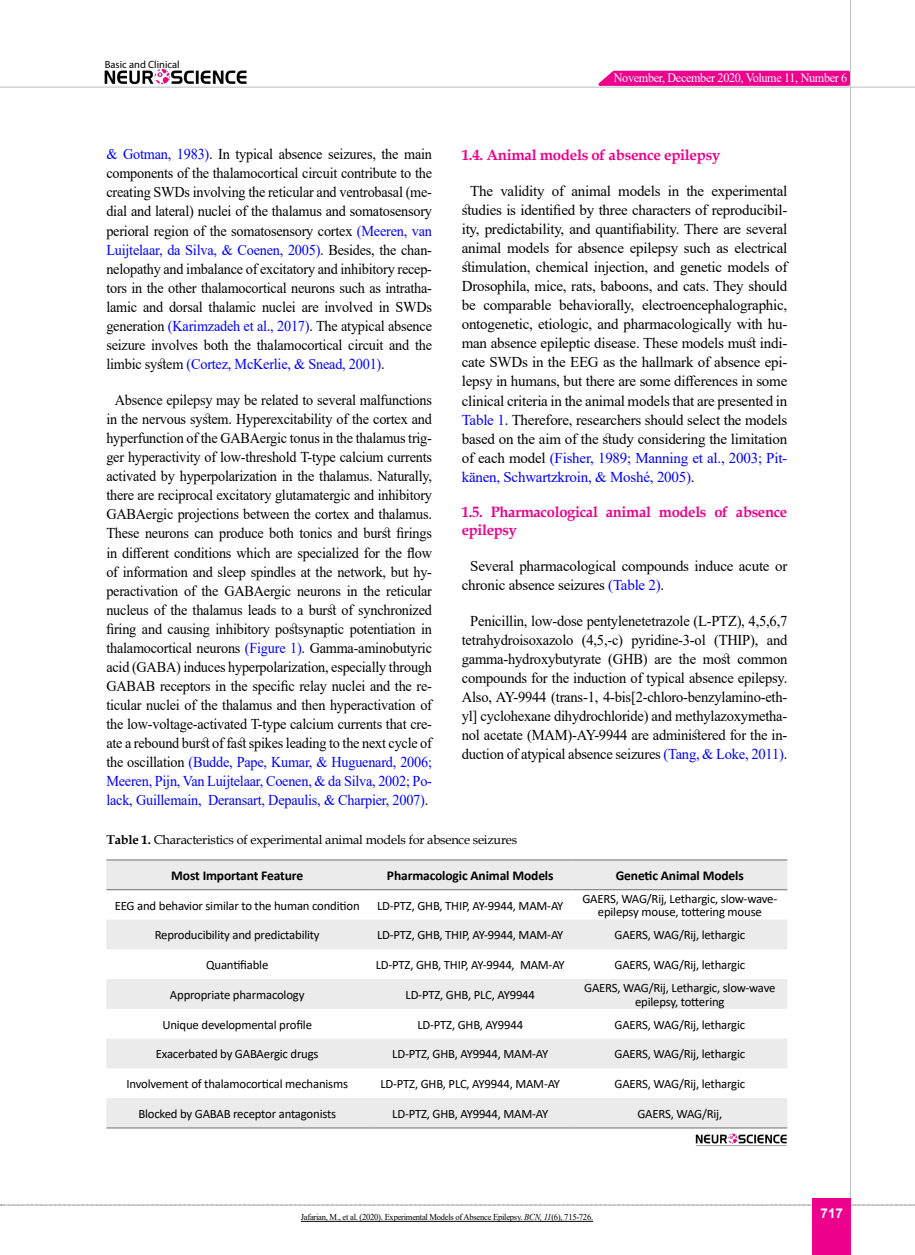
<style>
.page{position:relative;width:915px;height:1255px;background:#fff}
.page>*{position:absolute;margin:0;border:0;box-sizing:border-box;transform-origin:0 0}
.t1{font:15px/19px "Times New Roman";letter-spacing:-.015em;color:#000;text-align:justify;scale:.95 1}
.t2{font:15px/19px "Times New Roman";letter-spacing:-.015em;color:#000;text-align:justify}
.t3{font:700 15px/18px "Book Antiqua";letter-spacing:-.02em;color:#ec008c}
.t4{font:700 13.5px "Calibri";letter-spacing:-.01em;color:#000}
.t5{font:700 13.5px "Arial";color:#fff}
.t6{font:12.75px/13.5px "Calibri";letter-spacing:-.015em;color:#000;text-align:center}
.t7{font:12.75px "Book Antiqua";letter-spacing:-.015em;color:#000}
.t8{font:12.75px "Times New Roman";letter-spacing:-.025em;color:#fff;scale:.95 1}
.t9{font:10.5px "Myriad Pro";color:#000}
.t10{font:9px "Times New Roman";letter-spacing:-.03em;color:#000;scale:.95 1}
.s1{color:#00f}
.s2{font-weight:700}
.s3{font-style:italic}
</style>
<div class="page">
<svg style="left:1px;top:1204px;width:914px;height:1px"></svg>
<hr style="left:849px;top:0;width:1px;height:1254px;background:#c2c4c6">
<hr style="left:0;top:87px;width:914px;height:1px;background:#c2c4c6">
<img style="left:104px;top:69px;width:143px;height:16px">
<div style="left:812px;top:1198px;width:38px;height:56px;background:#ec008c"></div>
<svg style="left:591px;top:69px;width:260px;height:18px;background:#ee32a2"></svg>
<svg style="left:106px;top:860px;width:681px;height:267px;fill:#ebebec"></svg>
<hr style="left:106px;top:859px;width:262px;height:1px;background:#6d6e71">
<hr style="left:368px;top:859px;width:204px;height:1px;background:#6d6e71">
<hr style="left:572px;top:859px;width:215px;height:1px;background:#6d6e71">
<hr style="left:106px;top:889px;width:262px;height:1px;background:#6d6e71">
<hr style="left:368px;top:889px;width:204px;height:1px;background:#6d6e71">
<hr style="left:572px;top:889px;width:215px;height:1px;background:#6d6e71">
<hr style="left:106px;top:1127px;width:262px;height:1px;background:#6d6e71">
<hr style="left:368px;top:1127px;width:204px;height:1px;background:#6d6e71">
<hr style="left:572px;top:1127px;width:215px;height:1px;background:#6d6e71">
<img style="left:690px;top:1128px;width:97px;height:18px">
<hr style="left:301px;top:1220px;width:292px;height:1px;background:#000">
<p class="t9" style="left:105px;top:58px;width:76px">Basic and Clinical</p>
<p class="t1" style="left:106px;top:144px;width:344px"><span class="s1">&amp; Gotman, 1983)</span>. In typical absence seizures, the main components of the thalamocortical circuit contribute to the creating SWDs involving the reticular and ventrobasal (me&shy;dial and lateral) nuclei of the thalamus and somatosensory perioral region of the somatosensory cortex <span class="s1">(Meeren, van Luijtelaar, da Silva, &amp; Coenen, 2005)</span>. Besides, the chan&shy;nelopathy and imbalance of excitatory and inhibitory recep&shy;tors in the other thalamocortical neurons such as intratha&shy;lamic and dorsal thalamic nuclei are involved in SWDs generation <span class="s1">(Karimzadeh et al., 2017)</span>. The atypical absence seizure involves both the thalamocortical circuit and the limbic system <span class="s1">(Cortez, McKerlie, &amp; Snead, 2001)</span>.</p>
<p class="t1" style="left:106px;top:390px;width:344px;text-align:center">Absence epilepsy may be related to several malfunctions in the nervous system. Hyperexcitability of the cortex and hyperfunction of the GABAergic tonus in the thalamus trig&shy;ger hyperactivity of low-threshold T-type calcium currents activated by hyperpolarization in the thalamus. Naturally, there are reciprocal excitatory glutamatergic and inhibitory GABAergic projections between the cortex and thalamus.<br>These neurons can produce both tonics and burst firings in different conditions which are specialized for the flow of information and sleep spindles at the network, but hy&shy;peractivation of the GABAergic neurons in the reticular nucleus of the thalamus leads to a burst of synchronized firing and causing inhibitory postsynaptic potentiation in thalamocortical neurons <span class="s1">(Figure 1)</span>. Gamma-aminobutyric acid (GABA) induces hyperpolarization, especially through GABAB receptors in the specific relay nuclei and the re&shy;ticular nuclei of the thalamus and then hyperactivation of the low-voltage-activated T-type calcium currents that cre&shy;ate a rebound burst of fast spikes leading to the next cycle of the oscillation <span class="s1">(Budde, Pape, Kumar, &amp; Huguenard, 2006; Meeren, Pijn, Van Luijtelaar, Coenen, &amp; da Silva, 2002; Po&shy;lack, Guillemain, Deransart, Depaulis, &amp; Charpier, 2007)</span>.</p>
<p class="t8" style="left:613px;top:69px;width:247px">November, December 2020, Volume 11, Number 6</p>
<p class="t3" style="left:461px;top:146px;width:260px">1.4. Animal models of absence epilepsy</p>
<p class="t2" style="left:461px;top:181px;width:327px;text-indent:9px">The validity of animal models in the experimental studies is identified by three characters of reproducibil&shy;ity, predictability, and quantifiability. There are several animal models for absence epilepsy such as electrical stimulation, chemical injection, and genetic models of Drosophila, mice, rats, baboons, and cats. They should be comparable behaviorally, electroencephalographic, ontogenetic, etiologic, and pharmacologically with hu&shy;man absence epileptic disease. These models must indi&shy;cate SWDs in the EEG as the hallmark of absence epi&shy;lepsy in humans, but there are some differences in some clinical criteria in the animal models that are presented in <span class="s1">Table 1</span>. Therefore, researchers should select the models based on the aim of the study considering the limitation of each model <span class="s1">(Fisher, 1989; Manning et al., 2003; Pit&shy;känen, Schwartzkroin, &amp; Moshé, 2005)</span>.</p>
<p class="t3" style="left:461px;top:502px;width:327px">1.5. Pharmacological animal models of absence epilepsy</p>
<p class="t2" style="left:461px;top:556px;width:327px;text-indent:9px">Several pharmacological compounds induce acute or chronic absence seizures <span class="s1">(Table 2)</span>.</p>
<p class="t2" style="left:461px;top:611px;width:327px;text-align:center">Penicillin, low-dose pentylenetetrazole (L-PTZ), 4,5,6,7 tetrahydroisoxazolo (4,5,-c) pyridine-3-ol (THIP), and gamma-hydroxybutyrate (GHB) are the most common compounds for the induction of typical absence epilepsy.<br>Also, AY-9944 (trans-1, 4-bis[2-chloro-benzylamino-eth&shy;yl] cyclohexane dihydrochloride) and methylazoxymetha&shy;nol acetate (MAM)-AY-9944 are administered for the in&shy;duction of atypical absence seizures <span class="s1">(Tang, &amp; Loke, 2011)</span>.</p>
<p class="t7" style="left:106px;top:830px;width:412px"><span class="s2">Table 1.</span> Characteristics of experimental animal models for absence seizures</p>
<p class="t4" style="left:171px;top:865px;width:133px">Most Important Feature</p>
<p class="t4" style="left:387px;top:865px;width:168px">Pharmacologic Animal Models</p>
<p class="t4" style="left:615px;top:865px;width:129px">Genetic Animal Models</p>
<p class="t6" style="left:115px;top:898px;width:246px">EEG and behavior similar to the human condition</p>
<p class="t6" style="left:377px;top:898px;width:188px">LD-PTZ, GHB, THIP, AY-9944, MAM-AY</p>
<p class="t6" style="left:582px;top:891px;width:196px">GAERS, WAG/Rij, Lethargic, slow-wave&shy;epilepsy mouse, tottering mouse</p>
<p class="t6" style="left:155px;top:927px;width:166px">Reproducibility and predictability</p>
<p class="t6" style="left:377px;top:927px;width:188px">LD-PTZ, GHB, THIP, AY-9944, MAM-AY</p>
<p class="t6" style="left:614px;top:927px;width:132px">GAERS, WAG/Rij, lethargic</p>
<p class="t6" style="left:206px;top:957px;width:64px">Quantifiable</p>
<p class="t6" style="left:375px;top:957px;width:190px">LD-PTZ, GHB, THIP, AY-9944, MAM-AY</p>
<p class="t6" style="left:614px;top:957px;width:132px">GAERS, WAG/Rij, lethargic</p>
<p class="t6" style="left:170px;top:987px;width:136px">Appropriate pharmacology</p>
<p class="t6" style="left:405px;top:987px;width:131px">LD-PTZ, GHB, PLC, AY9944</p>
<p class="t6" style="left:584px;top:980px;width:193px">GAERS, WAG/Rij, Lethargic, slow-wave epilepsy, tottering</p>
<p class="t6" style="left:162px;top:1017px;width:151px">Unique developmental profile</p>
<p class="t6" style="left:417px;top:1017px;width:107px">LD-PTZ, GHB, AY9944</p>
<p class="t6" style="left:614px;top:1017px;width:132px">GAERS, WAG/Rij, lethargic</p>
<p class="t6" style="left:156px;top:1046px;width:164px">Exacerbated by GABAergic drugs</p>
<p class="t6" style="left:392px;top:1046px;width:158px">LD-PTZ, GHB, AY9944, MAM-AY</p>
<p class="t6" style="left:614px;top:1046px;width:132px">GAERS, WAG/Rij, lethargic</p>
<p class="t6" style="left:126px;top:1076px;width:223px">Involvement of thalamocortical mechanisms</p>
<p class="t6" style="left:380px;top:1076px;width:181px">LD-PTZ, GHB, PLC, AY9944, MAM-AY</p>
<p class="t6" style="left:614px;top:1076px;width:132px">GAERS, WAG/Rij, lethargic</p>
<p class="t6" style="left:138px;top:1106px;width:199px">Blocked by GABAB receptor antagonists</p>
<p class="t6" style="left:392px;top:1106px;width:158px">LD-PTZ, GHB, AY9944, MAM-AY</p>
<p class="t6" style="left:637px;top:1106px;width:86px">GAERS, WAG/Rij,</p>
<p class="t10" style="left:301px;top:1210px;width:309px">Jafarian, M., et al. (2020). Experimental Models of Absence Epilepsy. <span class="s3">BCN, 11</span>(6), 715-726.</p>
<p class="t5" style="left:820px;top:1203px;width:24px">717</p>
</div>
